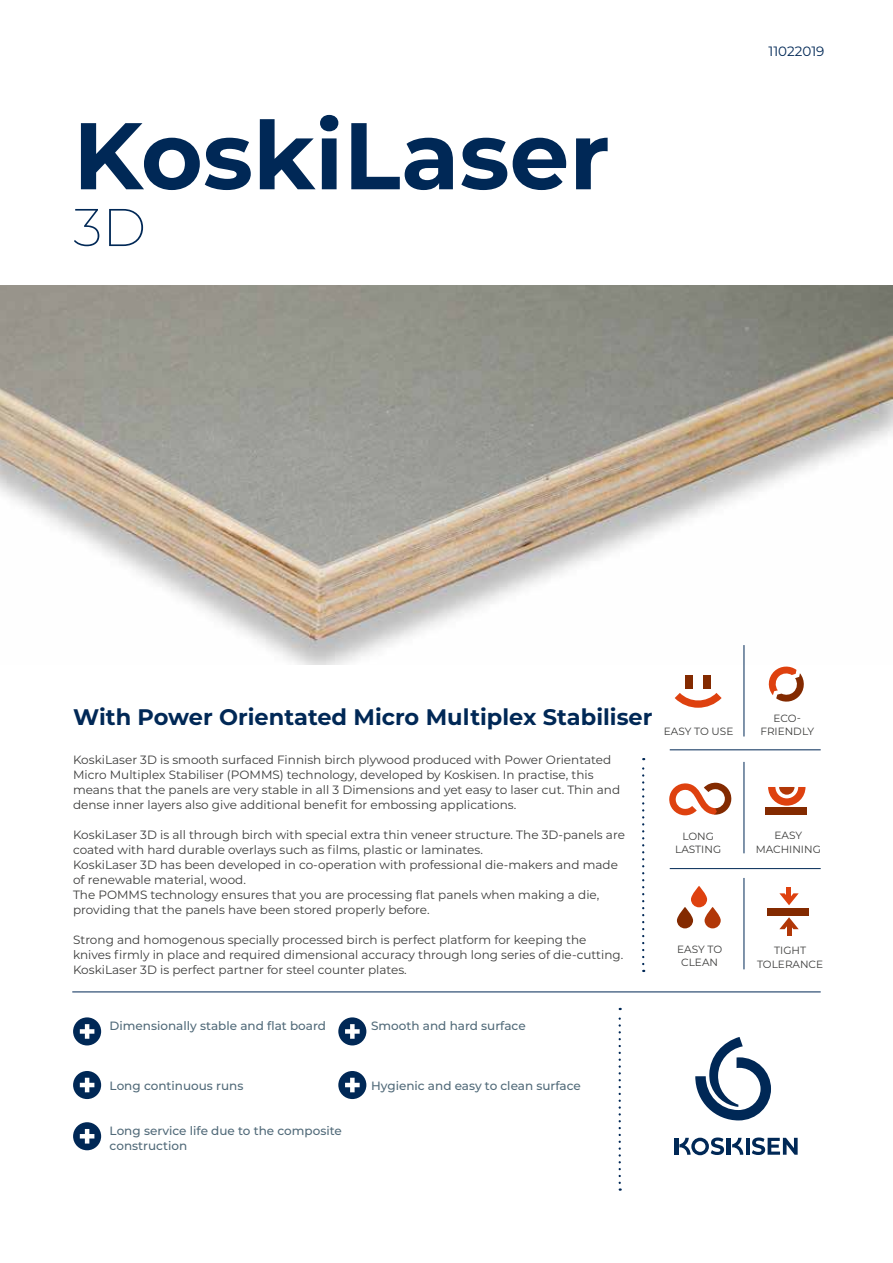
<style>
.page{position:relative;width:893px;height:1263px;background:#fff}
.page>*{position:absolute;margin:0;border:0;box-sizing:border-box;transform-origin:0 0}
.t1{font:700 94.5px "Montserrat";color:#002856}
.t2{font:200 52.95px "Montserrat";color:#002856}
.t3{font:700 22.5px "Montserrat";color:#002856}
.t4{font:13.5px "Montserrat";color:#002856}
.t5{font:12px/15px "Montserrat";color:#3c3c3b}
.t6{font:500 12px/15px "Montserrat";color:#516a79}
.t7{font:10.5px/13.5px "Montserrat";color:#3c3c3b;text-align:center}
</style>
<div class="page">
<img style="left:0;top:286px;width:893px;height:378px">
<hr style="left:746px;top:1138px;width:3px;height:17px;background:#002856">
<hr style="left:674px;top:1138px;width:4px;height:17px;background:#002856">
<hr style="left:727px;top:1138px;width:4px;height:17px;background:#002856">
<svg style="left:752px;top:1137px;width:46px;height:18px"></svg>
<svg style="left:679px;top:1137px;width:45px;height:18px"></svg>
<svg style="left:732px;top:1138px;width:11px;height:17px"></svg>
<svg style="left:695px;top:1037px;width:76px;height:83px"></svg>
<svg style="left:642px;top:758px;width:2px;height:206px"></svg>
<svg style="left:619px;top:1008px;width:2px;height:183px"></svg>
<hr style="left:72px;top:991px;width:749px;height:1px;background:#002856">
<hr style="left:670px;top:868px;width:151px;height:1px;background:#002856">
<hr style="left:670px;top:749px;width:151px;height:1px;background:#002856">
<hr style="left:744px;top:762px;width:1px;height:91px;background:#002856">
<hr style="left:744px;top:645px;width:1px;height:91px;background:#002856">
<hr style="left:744px;top:878px;width:1px;height:91px;background:#002856">
<div style="left:73px;top:1017px;width:28px;height:28px;background:#002856;border-radius:50%"></div>
<svg style="left:85px;top:1024px;width:4px;height:15px"></svg>
<div style="left:80px;top:1029px;width:14px;height:5px;background:#fff"></div>
<div style="left:338px;top:1017px;width:28px;height:28px;background:#002856;border-radius:50%"></div>
<div style="left:350px;top:1024px;width:5px;height:15px;background:#fff"></div>
<div style="left:345px;top:1029px;width:15px;height:5px;background:#fff"></div>
<svg style="left:73px;top:1071px;width:28px;height:28px"></svg>
<hr style="left:85px;top:1078px;width:4px;height:14px;background:#fff">
<hr style="left:80px;top:1083px;width:14px;height:4px;background:#fff">
<div style="left:338px;top:1071px;width:28px;height:28px;background:#002856;border-radius:50%"></div>
<div style="left:350px;top:1078px;width:5px;height:14px;background:#fff"></div>
<hr style="left:345px;top:1083px;width:15px;height:4px;background:#fff">
<div style="left:73px;top:1122px;width:28px;height:28px;background:#002856;border-radius:50%"></div>
<hr style="left:85px;top:1129px;width:4px;height:14px;background:#fff">
<hr style="left:80px;top:1134px;width:14px;height:4px;background:#fff">
<svg style="left:768px;top:666px;width:36px;height:36px"></svg>
<div style="left:766px;top:807px;width:41px;height:8px;background:#832a00"></div>
<svg style="left:768px;top:787px;width:37px;height:19px"></svg>
<svg style="left:691px;top:886px;width:16px;height:21px"></svg>
<svg style="left:677px;top:907px;width:16px;height:21px"></svg>
<svg style="left:704px;top:907px;width:17px;height:21px"></svg>
<svg style="left:669px;top:782px;width:63px;height:33px"></svg>
<hr style="left:787px;top:923px;width:4px;height:12px;background:#b13707">
<svg style="left:779px;top:917px;width:20px;height:12px"></svg>
<hr style="left:787px;top:887px;width:4px;height:12px;background:#de410f">
<svg style="left:779px;top:893px;width:20px;height:12px"></svg>
<div style="left:767px;top:908px;width:42px;height:7px;background:#832a00"></div>
<div style="left:685px;top:675px;width:7px;height:13px;background:#832a00"></div>
<div style="left:704px;top:675px;width:7px;height:13px;background:#832a00"></div>
<svg style="left:675px;top:693px;width:47px;height:15px"></svg>
<h1 class="t1" style="left:73px;top:88px;width:538px">KoskiLaser</h1>
<h2 class="t2" style="left:73px;top:192px;width:75px">3D</h2>
<p class="t4" style="left:769px;top:42px;width:57px">11022019</p>
<h3 class="t3" style="left:73px;top:700px;width:581px">With Power Orientated Micro Multiplex Stabiliser</h3>
<p class="t5" style="left:73px;top:752px;width:549px">KoskiLaser 3D is smooth surfaced Finnish birch plywood produced with Power Orientated Micro Multiplex Stabiliser (POMMS) technology, developed by Koskisen. In practise, this means that the panels are very stable in all 3 Dimensions and yet easy to laser cut. Thin and dense inner layers also give additional benefit for embossing applications.</p>
<p class="t5" style="left:73px;top:827px;width:553px">KoskiLaser 3D is all through birch with special extra thin veneer structure. The 3D-panels are coated with hard durable overlays such as films, plastic or laminates.<br>KoskiLaser 3D has been developed in co-operation with professional die-makers and made of renewable material, wood.<br>The POMMS technology ensures that you are processing flat panels when making a die, providing that the panels have been stored properly before.</p>
<p class="t5" style="left:73px;top:932px;width:552px">Strong and homogenous specially processed birch is perfect platform for keeping the knives firmly in place and required dimensional accuracy through long series of die-cutting.<br>KoskiLaser 3D is perfect partner for steel counter plates.</p>
<p class="t7" style="left:664px;top:724px;width:71px">EASY TO USE</p>
<p class="t7" style="left:675px;top:829px;width:47px">LONG<br>LASTING</p>
<p class="t7" style="left:677px;top:942px;width:47px">EASY TO<br>CLEAN</p>
<p class="t6" style="left:110px;top:1018px;width:218px">Dimensionally stable and flat board</p>
<p class="t6" style="left:371px;top:1018px;width:156px">Smooth and hard surface</p>
<p class="t6" style="left:110px;top:1078px;width:135px">Long continuous runs</p>
<p class="t6" style="left:110px;top:1123px;width:234px">Long service life due to the composite construction</p>
<p class="t6" style="left:371px;top:1078px;width:211px">Hygienic and easy to clean surface</p>
<p class="t7" style="left:760px;top:711px;width:55px">ECO-<br>FRIENDLY</p>
<p class="t7" style="left:756px;top:828px;width:67px">EASY<br>MACHINING</p>
<p class="t7" style="left:757px;top:943px;width:68px">TIGHT<br>TOLERANCE</p>
</div>
